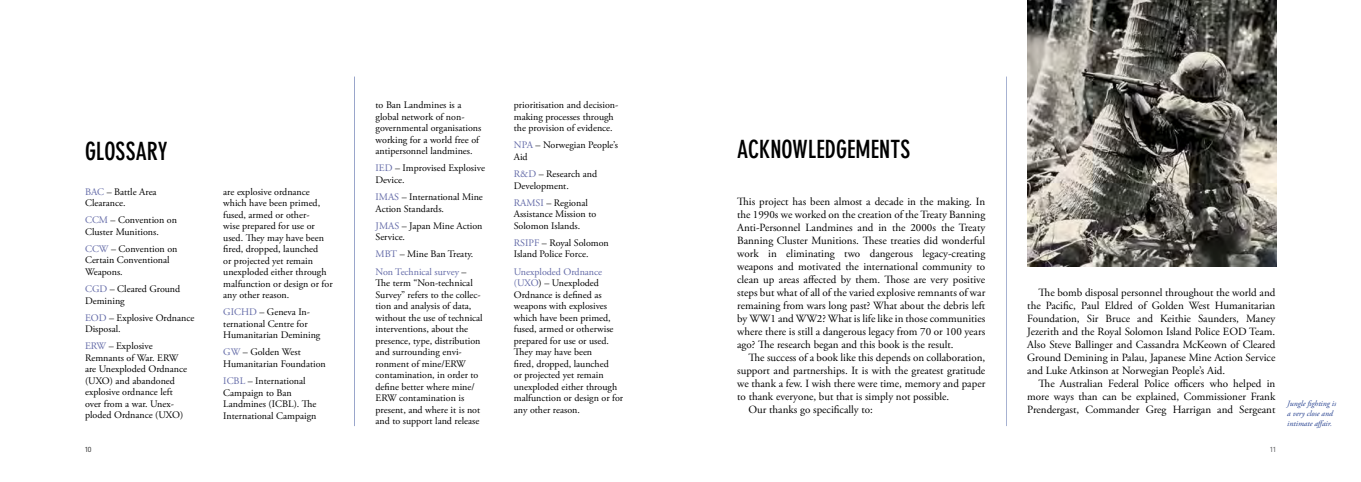
<style>
.page{position:relative;width:1361px;height:482px;background:#fff}
.page>*{position:absolute;margin:0;border:0;box-sizing:border-box;transform-origin:0 0}
.t1{font:700 condensed 24.7px "DIN Neuzeit Grotesk";color:#000}
.t2{font:11px/13px "Adobe Garamond Pro";letter-spacing:-.005em;color:#000;text-align:justify}
.t3{font:10px/11.5px "Adobe Garamond Pro";letter-spacing:-.005em;color:#000}
.t4{font:10px/17.2px "Adobe Garamond Pro";letter-spacing:-.01em;color:#6269a7}
.t5{font:italic 8px/10px "Adobe Garamond Pro";color:#25408f}
.t6{font:300 7px "DIN Neuzeit Grotesk Std";color:#404040}
.t7{font:300 7px "DIN Neuzeit Grotesk Std";color:#636466}
.s1{color:#6269a7}
.s2{color:#000}
</style>
<div class="page">
<hr style="left:1006px;top:77px;width:1px;height:349px;background:#25408f">
<hr style="left:354px;top:77px;width:1px;height:349px;background:#25408f">
<img style="left:1027px;top:0;width:249px;height:267px">
<h1 class="t1" style="left:85px;top:137px;width:84px">GLOSSARY</h1>
<p class="t3" style="left:85px;top:186px;width:73px"><span class="s1">BAC</span> – Battle Area<br>Clearance.</p>
<p class="t3" style="left:85px;top:215px;width:93px"><span class="s1">CCM</span> – Convention on<br>Cluster Munitions.</p>
<p class="t3" style="left:85px;top:243px;width:94px"><span class="s1">CCW</span> – Convention on<br>Certain Conventional<br>Weapons.</p>
<p class="t3" style="left:85px;top:283px;width:97px"><span class="s1">CGD</span> – Cleared Ground<br>Demining</p>
<p class="t3" style="left:85px;top:312px;width:111px"><span class="s1">EOD</span> – Explosive Ordnance<br>Disposal.</p>
<p class="t3" style="left:85px;top:341px;width:104px"><span class="s1">ERW</span> – Explosive<br>Remnants of War. ERW are Unexploded Ordnance (UXO) and abandoned explosive ordnance left over from a war. Unex&shy;ploded Ordnance (UXO)</p>
<p class="t3" style="left:223px;top:186px;width:111px">are explosive ordnance which have been primed, fused, armed or other-<br>wise prepared for use or used. They may have been fired, dropped, launched<br>or projected yet remain unexploded either through malfunction or design or for any other reason.</p>
<p class="t3" style="left:223px;top:307px;width:99px"><span class="s1">GICHD</span> – Geneva In&shy;ternational Centre for<br>Humanitarian Demining</p>
<p class="t3" style="left:223px;top:347px;width:104px"><span class="s1">GW</span> – Golden West<br>Humanitarian Foundation</p>
<p class="t3" style="left:223px;top:375px;width:95px"><span class="s1">ICBL</span> – International<br>Campaign to Ban<br>Landmines (ICBL). The<br>International Campaign</p>
<p class="t3" style="left:375px;top:100px;width:107px">to Ban Landmines is a global network of non&shy;governmental organisations working for a world free of antipersonnel landmines.</p>
<p class="t3" style="left:375px;top:163px;width:111px"><span class="s1">IED</span> – Improvised Explosive<br>Device.</p>
<p class="t3" style="left:375px;top:192px;width:109px"><span class="s1">IMAS</span> – International Mine<br>Action Standards.</p>
<p class="t3" style="left:375px;top:220px;width:108px"><span class="s1">JMAS</span> – Japan Mine Action<br>Service.</p>
<p class="t4" style="left:375px;top:246px;width:99px">MBT <span class="s2">– Mine Ban Treaty.<br></span>Non Technical survey <span class="s2">–</span></p>
<p class="t3" style="left:375px;top:278px;width:109px">The term “Non-technical<br>Survey” refers to the collec&shy;tion and analysis of data, without the use of technical interventions, about the presence, type, distribution and surrounding envi&shy;ronment of mine/ERW contamination, in order to define better where mine/<br>ERW contamination is present, and where it is not and to support land release</p>
<p class="t3" style="left:514px;top:100px;width:106px">prioritisation and decision&shy;making processes through the provision of evidence.</p>
<p class="t3" style="left:514px;top:140px;width:106px"><span class="s1">NPA</span> – Norwegian People’s<br>Aid</p>
<p class="t3" style="left:514px;top:169px;width:85px"><span class="s1">R&amp;D</span> – Research and<br>Development.</p>
<p class="t3" style="left:514px;top:197px;width:84px"><span class="s1">RAMSI</span> – Regional<br>Assistance Mission to<br>Solomon Islands.</p>
<p class="t3" style="left:514px;top:237px;width:96px"><span class="s1">RSIPF</span> – Royal Solomon<br>Island Police Force.</p>
<p class="t3" style="left:514px;top:266px;width:111px"><span class="s1">Unexploded Ordnance (UXO</span>) – Unexploded<br>Ordnance is defined as weapons with explosives which have been primed, fused, armed or otherwise prepared for use or used.<br>They may have been<br>fired, dropped, launched<br>or projected yet remain unexploded either through malfunction or design or for any other reason.</p>
<h1 class="t1" style="left:737px;top:135px;width:174px">ACKNOWLEDGEMENTS</h1>
<p class="t2" style="left:737px;top:195px;width:250px">This project has been almost a decade in the making. In the 1990s we worked on the creation of the Treaty Banning Anti-Personnel Landmines and in the 2000s the Treaty Banning Cluster Munitions. These treaties did wonderful work in eliminating two dangerous legacy-creating weapons and motivated the international community to clean up areas affected by them. Those are very positive steps but what of all of the varied explosive remnants of war remaining from wars long past? What about the debris left by WW1 and WW2? What is life like in those communities where there is still a dangerous legacy from 70 or 100 years ago? The research began and this book is the result.</p>
<p class="t2" style="left:748px;top:351px;width:238px">The success of a book like this depends on collaboration,</p>
<p class="t2" style="left:737px;top:364px;width:250px">support and partnerships. It is with the greatest gratitude</p>
<p class="t2" style="left:737px;top:377px;width:250px">we thank a few. I wish there were time, memory and paper</p>
<p class="t2" style="left:737px;top:390px;width:214px">to thank everyone, but that is simply not possible.</p>
<p class="t2" style="left:748px;top:403px;width:126px">Our thanks go specifically to:</p>
<p class="t2" style="left:1027px;top:286px;width:250px;text-indent:11px">The bomb disposal personnel throughout the world and the Pacific, Paul Eldred of Golden West Humanitarian Foundation, Sir Bruce and Keithie Saunders, Maney Jezerith and the Royal Solomon Island Police EOD Team.<br>Also Steve Ballinger and Cassandra McKeown of Cleared Ground Demining in Palau, Japanese Mine Action Service and Luke Atkinson at Norwegian People’s Aid.</p>
<p class="t2" style="left:1027px;top:377px;width:250px;text-indent:11px">The Australian Federal Police officers who helped in more ways than can be explained, Commissioner Frank Prendergast, Commander Greg Harrigan and Sergeant</p>
<p class="t6" style="left:85px;top:445px;width:8px">10</p>
<p class="t7" style="left:1270px;top:445px;width:7px">11</p>
<p class="t5" style="left:1287px;top:399px;width:50px">Jungle fighting is a very close and intimate affair.</p>
</div>
